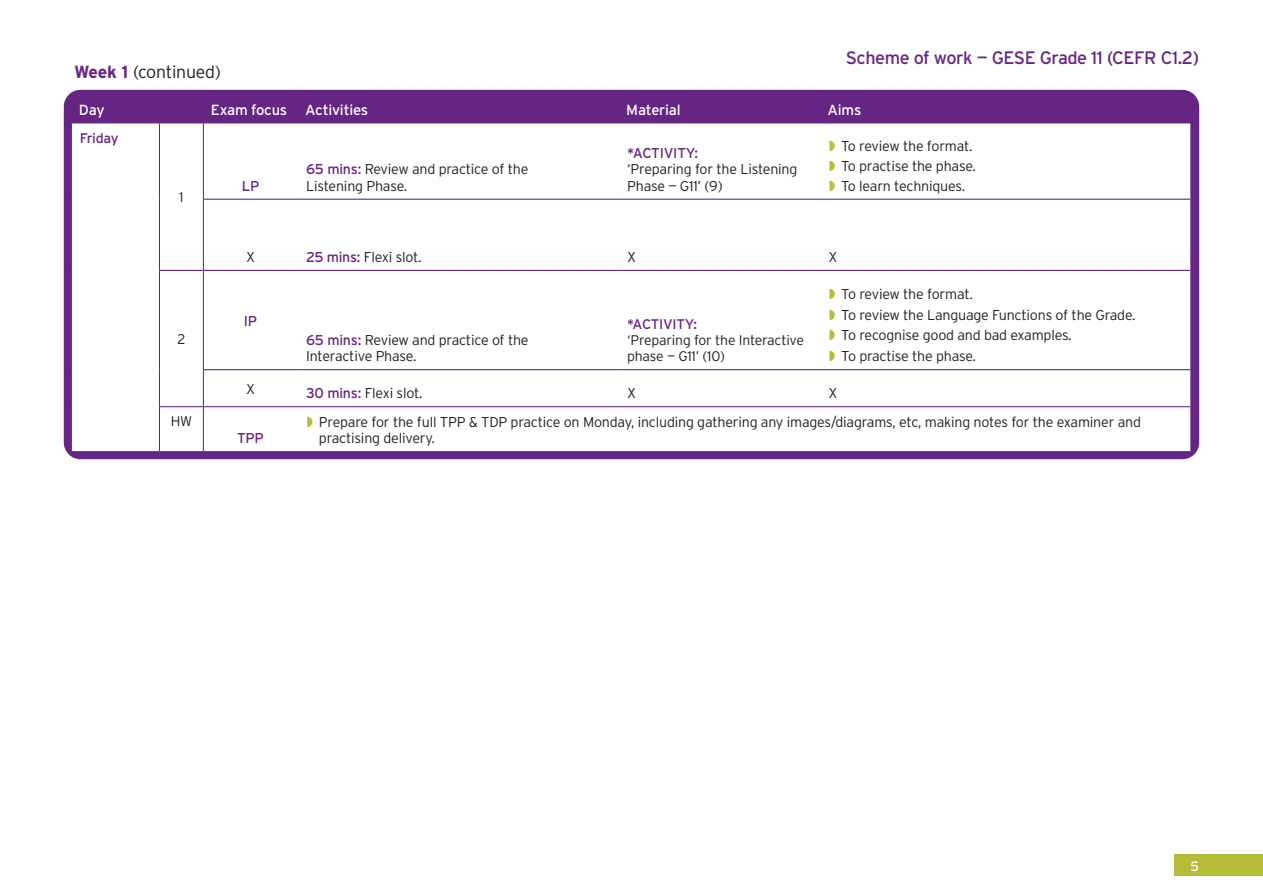
<style>
.page{position:relative;width:1263px;height:893px;background:#fff}
.page>*{position:absolute;margin:0;border:0;box-sizing:border-box;transform-origin:0 0}
.t1{font:18px "Interstate";letter-spacing:-.025em;color:#662483}
._04__Heading_-__Bold{font:300 17.55px "Interstate";letter-spacing:-.015em;color:#231f20}
._02__Table_-__Headin{font:14.7px "Interstate";letter-spacing:-.015em;color:#fff}
._03__Table__Body{font:300 14.25px/16.5px "Interstate";letter-spacing:-.015em;color:#231f20}
._03__Table__Body-2{font:14.25px "Interstate";letter-spacing:-.015em;color:#662483}
._01__Table__Heading{font:14.25px "Interstate";letter-spacing:-.015em;color:#662483}
._01__Table__Heading-2{font:300 14.25px "Interstate";color:#231f20}
._01__Body__Light{font:300 14.25px "Interstate";color:#231f20}
._03__Table__Body-3{font:300 13.95px/16.2px "Interstate";letter-spacing:-.015em;color:#231f20}
._03__Table__Body-4{font:13.95px "Interstate";letter-spacing:-.015em;color:#662483}
._01__Table__Heading-3{font:13.95px "Interstate";letter-spacing:-.015em;color:#662483}
.t2{font:13.5px "Interstate";color:#fff}
.s1{font-weight:700;color:#662483}
.s2{font-weight:400;color:#662483}
</style>
<div class="page">
<div style="left:1175px;top:855px;width:88px;height:21px;background:#b4bd35"></div>
<div style="left:65px;top:91px;width:1133px;height:367px;background:#662483;border-radius:15px"></div>
<div style="left:72px;top:123px;width:1118px;height:328px;background:#fff"></div>
<hr style="left:160px;top:270px;width:43px;height:1px;background:#662483">
<hr style="left:204px;top:199px;width:94px;height:1px;background:#662483">
<hr style="left:298px;top:199px;width:321px;height:1px;background:#662483">
<hr style="left:619px;top:199px;width:201px;height:1px;background:#662483">
<hr style="left:820px;top:199px;width:370px;height:1px;background:#662483">
<hr style="left:204px;top:270px;width:94px;height:1px;background:#662483">
<hr style="left:298px;top:270px;width:321px;height:1px;background:#662483">
<hr style="left:619px;top:270px;width:201px;height:1px;background:#662483">
<hr style="left:820px;top:270px;width:370px;height:1px;background:#662483">
<hr style="left:160px;top:406px;width:43px;height:1px;background:#662483">
<hr style="left:204px;top:369px;width:94px;height:1px;background:#662483">
<hr style="left:298px;top:369px;width:321px;height:1px;background:#662483">
<hr style="left:619px;top:369px;width:201px;height:1px;background:#662483">
<hr style="left:820px;top:369px;width:370px;height:1px;background:#662483">
<hr style="left:204px;top:406px;width:94px;height:1px;background:#662483">
<hr style="left:298px;top:406px;width:321px;height:1px;background:#662483">
<hr style="left:619px;top:406px;width:201px;height:1px;background:#662483">
<hr style="left:820px;top:406px;width:370px;height:1px;background:#662483">
<hr style="left:159px;top:123px;width:1px;height:76px;background:#662483">
<hr style="left:159px;top:199px;width:1px;height:71px;background:#662483">
<hr style="left:159px;top:270px;width:1px;height:100px;background:#662483">
<hr style="left:159px;top:370px;width:1px;height:37px;background:#662483">
<hr style="left:159px;top:407px;width:1px;height:44px;background:#662483">
<hr style="left:203px;top:123px;width:1px;height:76px;background:#662483">
<hr style="left:203px;top:199px;width:1px;height:71px;background:#662483">
<hr style="left:203px;top:270px;width:1px;height:100px;background:#662483">
<hr style="left:203px;top:370px;width:1px;height:37px;background:#662483">
<hr style="left:203px;top:407px;width:1px;height:44px;background:#662483">
<div style="left:64px;top:90px;width:1135px;height:369px;border:3px solid #662483;border-radius:15px"></div>
<svg style="left:830px;top:141px;width:5px;height:10px"></svg>
<svg style="left:830px;top:161px;width:5px;height:10px"></svg>
<svg style="left:830px;top:180px;width:5px;height:11px"></svg>
<svg style="left:830px;top:288px;width:5px;height:11px"></svg>
<svg style="left:830px;top:309px;width:5px;height:11px"></svg>
<svg style="left:830px;top:330px;width:5px;height:10px"></svg>
<svg style="left:830px;top:351px;width:5px;height:10px"></svg>
<svg style="left:307px;top:416px;width:6px;height:11px"></svg>
<p class="t1" style="left:846px;top:47px;width:355px">Scheme of work — GESE Grade 11 (CEFR C1.2)</p>
<p class="_04__Heading_-__Bold" style="left:74px;top:62px;width:148px"><span class="s1">Week 1</span> (continued)</p>
<p class="_02__Table_-__Headin" style="left:79px;top:102px;width:27px">Day</p>
<p class="_02__Table_-__Headin" style="left:211px;top:102px;width:78px">Exam focus</p>
<p class="_02__Table_-__Headin" style="left:305px;top:102px;width:65px">Activities</p>
<p class="_02__Table_-__Headin" style="left:626px;top:102px;width:56px">Material</p>
<p class="_02__Table_-__Headin" style="left:827px;top:102px;width:35px">Aims</p>
<p class="_01__Table__Heading-3" style="left:80px;top:130px;width:40px">Friday</p>
<p class="_03__Table__Body" style="left:841px;top:138px;width:133px">To review the format.</p>
<p class="_03__Table__Body" style="left:841px;top:158px;width:136px">To practise the phase.</p>
<p class="_03__Table__Body" style="left:841px;top:177px;width:126px">To learn techniques.</p>
<p class="_03__Table__Body-2" style="left:627px;top:145px;width:72px">*ACTIVITY:</p>
<p class="_03__Table__Body" style="left:627px;top:161px;width:172px">‘Preparing for the Listening<br>Phase — G11’ (9)</p>
<p class="_03__Table__Body" style="left:306px;top:161px;width:224px"><span class="s2">65 mins:</span> Review and practice of the<br>Listening Phase.</p>
<p class="_01__Table__Heading" style="left:242px;top:178px;width:19px">LP</p>
<p class="_03__Table__Body-3" style="left:179px;top:189px;width:6px">1</p>
<p class="_03__Table__Body-3" style="left:177px;top:331px;width:9px">2</p>
<p class="_03__Table__Body-3" style="left:171px;top:413px;width:23px">HW</p>
<p class="_01__Table__Heading-2" style="left:246px;top:249px;width:11px">X</p>
<p class="_03__Table__Body" style="left:306px;top:248px;width:117px"><span class="s2">25 mins:</span> Flexi slot.</p>
<p class="_03__Table__Body" style="left:627px;top:248px;width:11px">X</p>
<p class="_01__Body__Light" style="left:828px;top:249px;width:11px">X</p>
<p class="_01__Table__Heading" style="left:244px;top:313px;width:15px">IP</p>
<p class="_03__Table__Body" style="left:306px;top:331px;width:224px"><span class="s2">65 mins:</span> Review and practice of the<br>Interactive Phase.</p>
<p class="_03__Table__Body-4" style="left:627px;top:316px;width:71px">*ACTIVITY:</p>
<p class="_03__Table__Body-3" style="left:627px;top:332px;width:178px">‘Preparing for the Interactive phase — G11’ (10)</p>
<p class="_03__Table__Body" style="left:841px;top:286px;width:133px">To review the format.</p>
<p class="_03__Table__Body" style="left:841px;top:306px;width:296px">To review the Language Functions of the Grade.</p>
<p class="_03__Table__Body" style="left:841px;top:327px;width:232px">To recognise good and bad examples.</p>
<p class="_03__Table__Body" style="left:841px;top:348px;width:136px">To practise the phase.</p>
<p class="_01__Table__Heading-2" style="left:246px;top:381px;width:11px">X</p>
<p class="_03__Table__Body" style="left:306px;top:385px;width:118px"><span class="s2">30 mins:</span> Flexi slot.</p>
<p class="_03__Table__Body" style="left:627px;top:385px;width:11px">X</p>
<p class="_01__Body__Light" style="left:828px;top:385px;width:11px">X</p>
<p class="_01__Table__Heading" style="left:237px;top:430px;width:28px">TPP</p>
<p class="_03__Table__Body" style="left:319px;top:413px;width:824px">Prepare for the full TPP &amp; TDP practice on Monday, including gathering any images/diagrams, etc, making notes for the examiner and practising delivery.</p>
<p class="t2" style="left:1190px;top:858px;width:10px">5</p>
</div>
